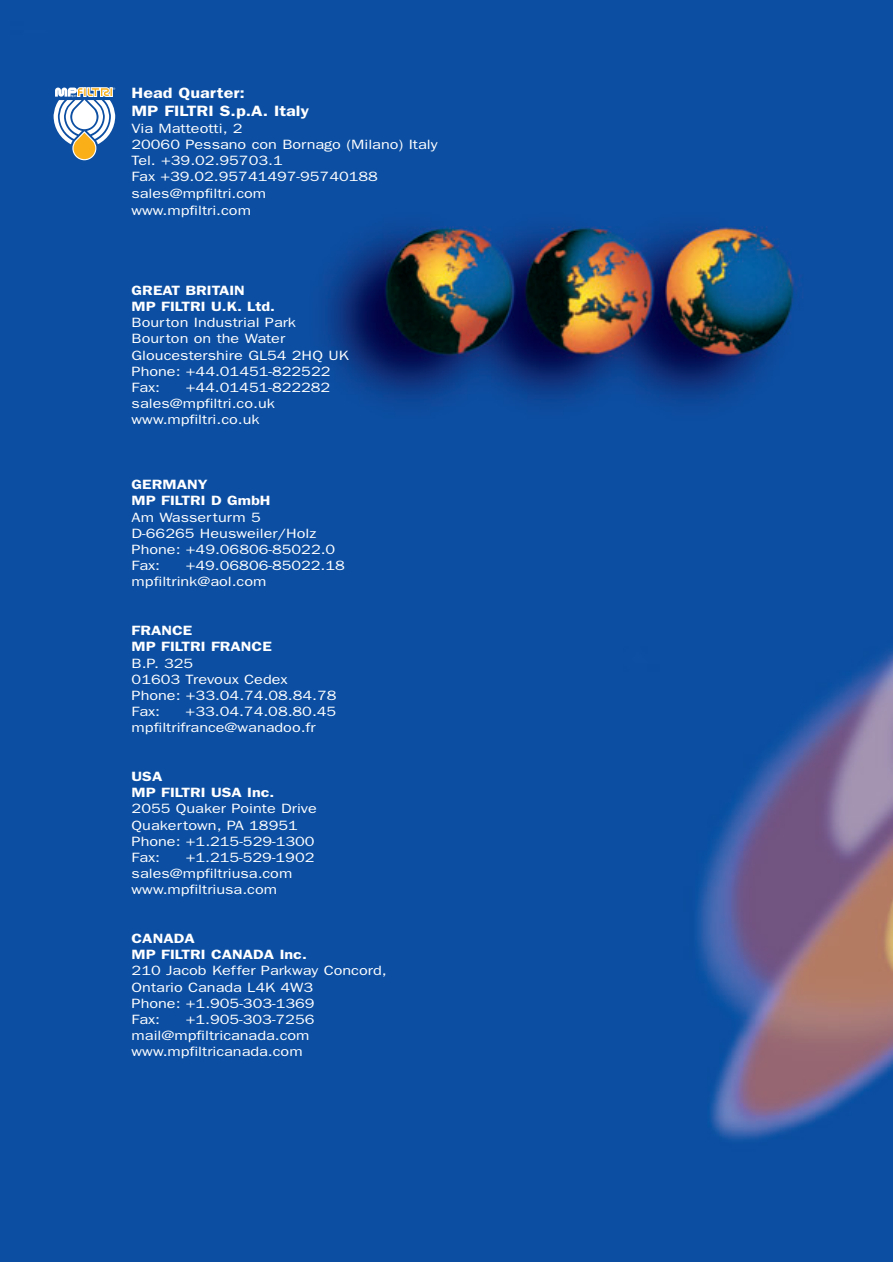
<style>
.page{position:relative;width:893px;height:1262px;background:#fff}
.page>*{position:absolute;margin:0;border:0;box-sizing:border-box;transform-origin:0 0}
.t1{font:600 15px/18px "Franklin Gothic";color:#fff;scale:1.2 1}
.t2{font:13.5px/16.2px "Franklin Gothic";color:#fff;scale:1.2 1}
.t3{font:600 13.5px/16.2px "Franklin Gothic";color:#fff;scale:1.2 1}
</style>
<div class="page">
<img style="left:0;top:0;width:892px;height:1261px">
<svg style="left:54px;top:87px;width:61px;height:74px"></svg>
<p class="t1" style="left:131px;top:85px;width:150px">Head Quarter:<br>MP FILTRI S.p.A. Italy</p>
<p class="t2" style="left:131px;top:121px;width:256px">Via Matteotti, 2<br>20060 Pessano con Bornago (Milano) Italy<br>Tel. +39.02.95703.1<br>Fax +39.02.95741497-95740188 sales@mpfiltri.com</p>
<p class="t2" style="left:131px;top:204px;width:101px">www.mpfiltri.com</p>
<p class="t3" style="left:132px;top:283px;width:121px">GREAT BRITAIN<br>MP FILTRI U.K. Ltd.</p>
<p class="t2" style="left:132px;top:316px;width:182px">Bourton Industrial Park<br>Bourton on the Water<br>Gloucestershire GL54 2HQ UK<br>Phone: +44.01451-822522<br>Fax:</p>
<p class="t2" style="left:132px;top:380px;width:167px;text-indent:54px">+44.01451-822282 sales@mpfiltri.co.uk www.mpfiltri.co.uk</p>
<p class="t3" style="left:132px;top:477px;width:117px">GERMANY<br>MP FILTRI D GmbH</p>
<p class="t2" style="left:132px;top:510px;width:171px">Am Wasserturm 5<br>D-66265 Heusweiler/Holz<br>Phone: +49.06806-85022.0<br>Fax:</p>
<p class="t2" style="left:132px;top:558px;width:179px;text-indent:54px">+49.06806-85022.18 mpfiltrink@aol.com</p>
<p class="t3" style="left:132px;top:623px;width:118px">FRANCE<br>MP FILTRI FRANCE</p>
<p class="t2" style="left:132px;top:656px;width:172px">B.P. 325<br>01603 Trevoux Cedex<br>Phone: +33.04.74.08.84.78<br>Fax:</p>
<p class="t2" style="left:132px;top:704px;width:172px;text-indent:54px">+33.04.74.08.80.45 mpfiltrifrance@wanadoo.fr</p>
<p class="t3" style="left:132px;top:769px;width:120px">USA<br>MP FILTRI USA Inc.</p>
<p class="t2" style="left:132px;top:801px;width:156px">2055 Quaker Pointe Drive<br>Quakertown, PA 18951<br>Phone: +1.215-529-1300<br>Fax:</p>
<p class="t2" style="left:132px;top:850px;width:154px;text-indent:54px">+1.215-529-1902 sales@mpfiltriusa.com www.mpfiltriusa.com</p>
<p class="t3" style="left:132px;top:931px;width:147px">CANADA<br>MP FILTRI CANADA Inc.</p>
<p class="t2" style="left:132px;top:963px;width:214px">210 Jacob Keffer Parkway Concord,<br>Ontario Canada L4K 4W3<br>Phone: +1.905-303-1369<br>Fax:</p>
<p class="t2" style="left:132px;top:1012px;width:154px;text-indent:54px">+1.905-303-7256 mail@mpfiltricanada.com www.mpfiltricanada.com</p>
</div>
